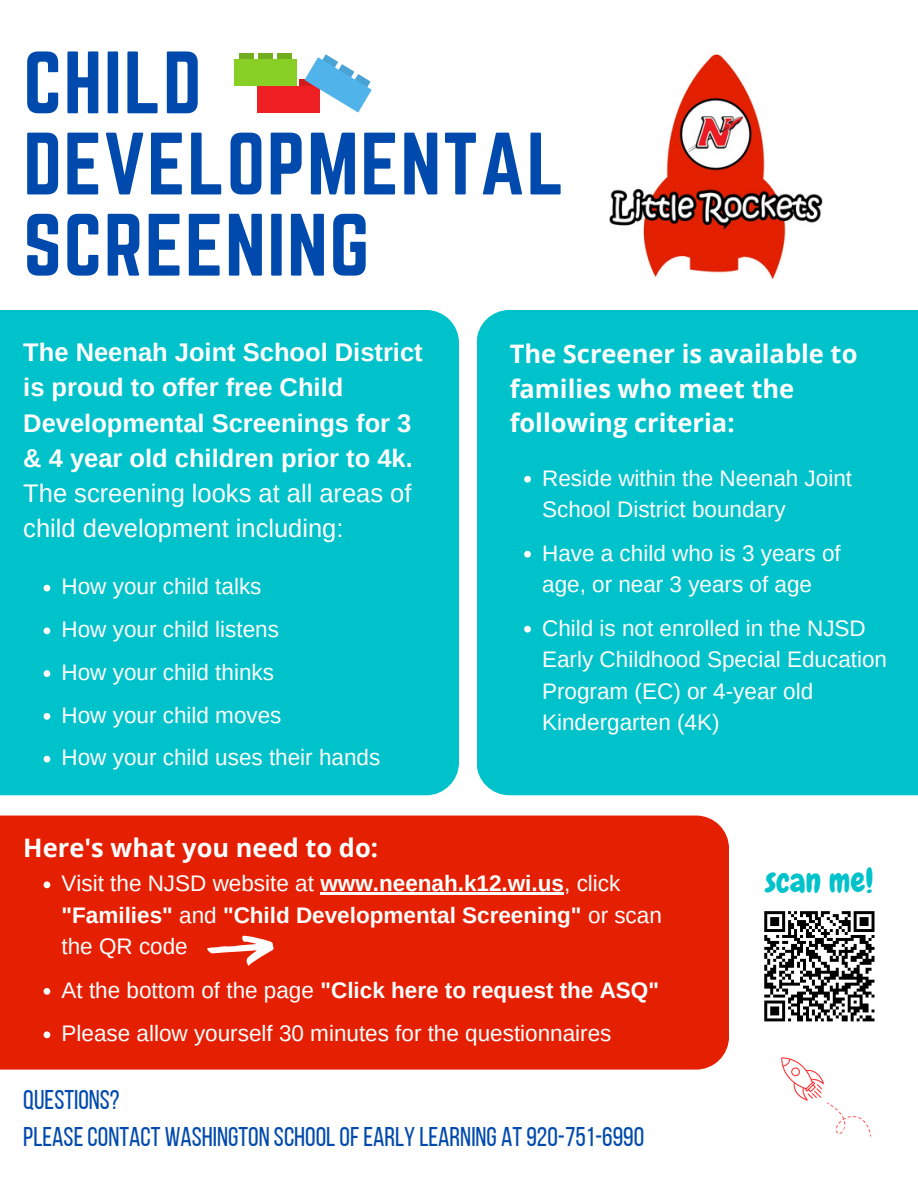
<style>
.page{position:relative;width:918px;height:1188px;background:#fff}
.page>*{position:absolute;margin:0;border:0;box-sizing:border-box;transform-origin:0 0}
.t1{font:77.25px/81.2px "Norwester";letter-spacing:.02em;color:#004aad}
.t2{font:33px "Chewy";color:#00c2cb}
.t3{font:27px "Bebas Neue";color:#004aad}
.t4{font:700 25.5px/35.2px "Arimo";color:#fff}
.t5{font:700 25.5px/34.8px "Open Sans";color:#fff}
.t6{font:22.5px/31.5px "Arimo";color:#fff}
.t7{font:700 22.5px/31.5px "Arimo";color:#fff}
.s1{font-weight:400}
</style>
<div class="page">
<img style="left:609px;top:54px;width:214px;height:226px">
<img style="left:781px;top:1057px;width:91px;height:80px">
<svg style="left:764px;top:911px;width:111px;height:110px"></svg>
<div style="left:0;top:816px;width:729px;height:254px;background:#e51f02"></div>
<div style="left:0;top:310px;width:459px;height:485px;background:#00c2cb"></div>
<div style="left:477px;top:310px;width:441px;height:485px;background:#00c2cb"></div>
<svg style="left:44px;top:881px;width:6px;height:7px"></svg>
<hr style="left:320px;top:893px;width:244px;height:2px;background:#fff">
<svg style="left:44px;top:988px;width:6px;height:7px"></svg>
<svg style="left:44px;top:1031px;width:6px;height:7px"></svg>
<svg style="left:207px;top:935px;width:67px;height:31px"></svg>
<div style="left:300px;top:79px;width:14px;height:12px;background:#d11b1e"></div>
<div style="left:257px;top:86px;width:62px;height:27px;background:#ed1f23"></div>
<div style="left:259px;top:53px;width:14px;height:11px;background:#72ad1f"></div>
<div style="left:278px;top:53px;width:14px;height:11px;background:#72ad1f"></div>
<div style="left:240px;top:53px;width:14px;height:11px;background:#72ad1f"></div>
<div style="left:235px;top:59px;width:62px;height:27px;background:#88cf25"></div>
<svg style="left:304px;top:54px;width:68px;height:59px"></svg>
<svg style="left:524px;top:476px;width:7px;height:7px"></svg>
<svg style="left:524px;top:551px;width:7px;height:7px"></svg>
<svg style="left:524px;top:626px;width:7px;height:7px"></svg>
<svg style="left:44px;top:585px;width:6px;height:6px"></svg>
<svg style="left:44px;top:627px;width:6px;height:7px"></svg>
<svg style="left:44px;top:670px;width:6px;height:7px"></svg>
<svg style="left:44px;top:713px;width:6px;height:7px"></svg>
<svg style="left:44px;top:756px;width:6px;height:6px"></svg>
<p class="t1" style="left:23px;top:42px;width:543px">CHILD<br>DEVELOPMENTAL<br>SCREENING</p>
<p class="t4" style="left:23px;top:335px;width:401px">The Neenah Joint School District is proud to offer free Child<br>Developmental Screenings for 3 &amp; 4 year old children prior to 4k.<br><span class="s1">The screening looks at all areas of child development including:</span></p>
<p class="t6" style="left:62px;top:571px;width:201px">How your child talks</p>
<p class="t6" style="left:62px;top:614px;width:219px">How your child listens</p>
<p class="t6" style="left:62px;top:656px;width:214px">How your child thinks</p>
<p class="t6" style="left:62px;top:699px;width:221px">How your child moves</p>
<p class="t6" style="left:62px;top:742px;width:320px">How your child uses their hands</p>
<p class="t5" style="left:23px;top:829px;width:356px">Here's what you need to do:</p>
<p class="t5" style="left:510px;top:335px;width:349px">The Screener is available to families who meet the following criteria:</p>
<p class="t6" style="left:542px;top:462px;width:311px">Reside within the Neenah Joint<br>School District boundary</p>
<p class="t6" style="left:542px;top:537px;width:300px">Have a child who is 3 years of age, or near 3 years of age</p>
<p class="t6" style="left:542px;top:612px;width:346px">Child is not enrolled in the NJSD<br>Early Childhood Special Education<br>Program (EC) or 4-year old<br>Kindergarten (4K)</p>
<p class="t7" style="left:62px;top:868px;width:602px"><span class="s1">Visit the NJSD website at</span> www.neenah.k12.wi.us<span class="s1">, click </span>"Families" <span class="s1">and</span> "Child Developmental Screening" <span class="s1">or scan the QR code</span></p>
<p class="t7" style="left:62px;top:974px;width:599px"><span class="s1">At the bottom of the page</span> "Click here to request the ASQ"</p>
<p class="t6" style="left:62px;top:1018px;width:551px">Please allow yourself 30 minutes for the questionnaires</p>
<p class="t3" style="left:23px;top:1089px;width:98px">QUESTIONS?</p>
<p class="t3" style="left:23px;top:1126px;width:622px">PLEASECONTACT WASHINGTON SCHOOLOF EARLY LEARNING AT920-751-6990</p>
<p class="t2" style="left:766px;top:860px;width:109px">scan me!</p>
</div>
